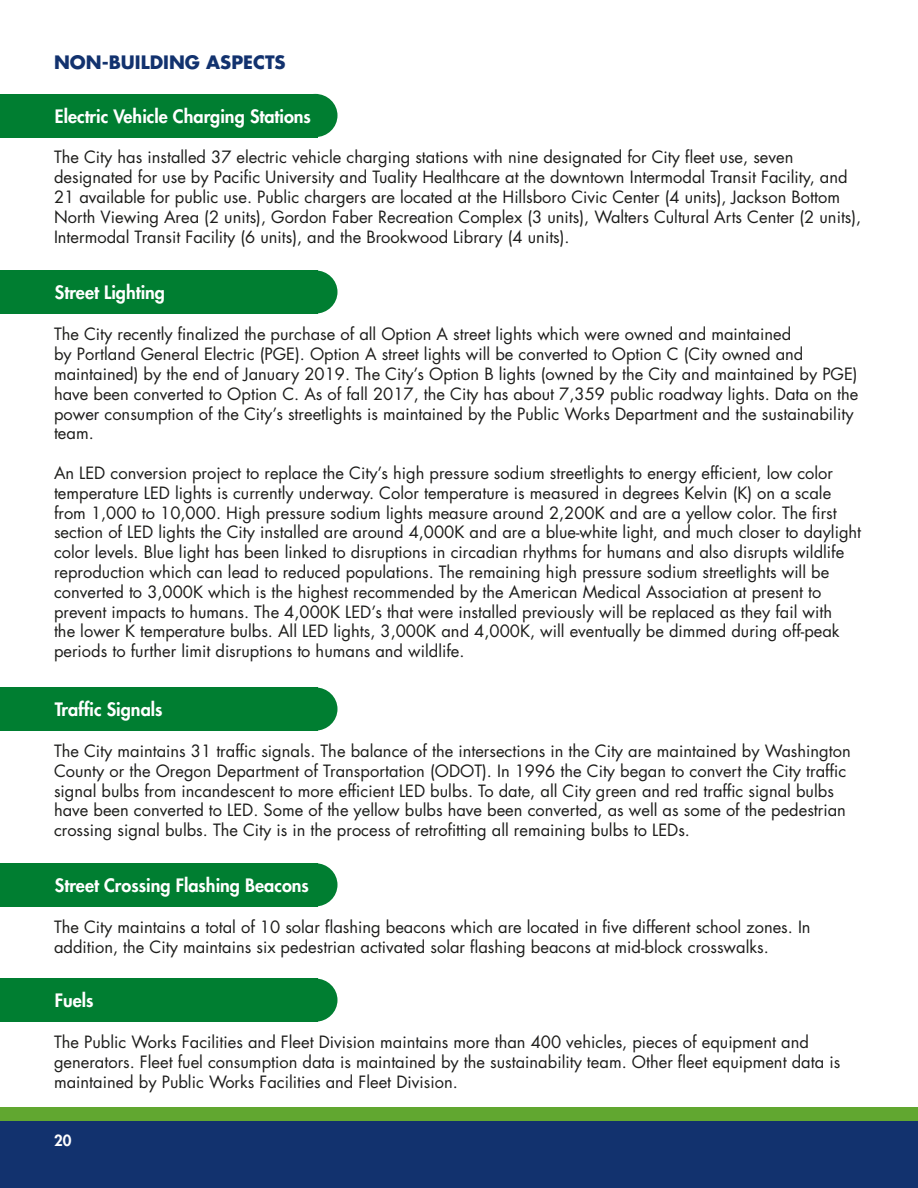
<style>
.page{position:relative;width:918px;height:1188px;background:#fff}
.page>*{position:absolute;margin:0;border:0;box-sizing:border-box;transform-origin:0 0}
.t1{font:800 18px "Futura Std";color:#fff}
.t2{font:700 18px "Futura Std";color:#12326e}
.t3{font:16.5px/19.8px "Futura Std";color:#1d1d1b}
.t4{font:800 15px "Futura Std";color:#fff}
</style>
<div class="page">
<div style="left:0;top:1107px;width:918px;height:57px;background:#61a730"></div>
<div style="left:0;top:1122px;width:918px;height:66px;background:#12326e"></div>
<div style="left:0;top:94px;width:318px;height:43px;background:#007e31"></div>
<div style="left:293px;top:94px;width:45px;height:43px;background:#007e31;border-radius:50%"></div>
<div style="left:0;top:270px;width:318px;height:44px;background:#007e31"></div>
<div style="left:293px;top:270px;width:45px;height:44px;background:#007e31;border-radius:50%"></div>
<div style="left:0;top:687px;width:318px;height:44px;background:#007e31"></div>
<div style="left:293px;top:687px;width:45px;height:44px;background:#007e31;border-radius:50%"></div>
<div style="left:0;top:863px;width:318px;height:43px;background:#007e31"></div>
<div style="left:293px;top:863px;width:45px;height:43px;background:#007e31;border-radius:50%"></div>
<div style="left:0;top:979px;width:318px;height:43px;background:#007e31"></div>
<div style="left:293px;top:979px;width:45px;height:43px;background:#007e31;border-radius:50%"></div>
<p class="t2" style="left:54px;top:50px;width:233px">NON-BUILDING ASPECTS</p>
<p class="t1" style="left:55px;top:105px;width:258px">Electric Vehicle Charging Stations</p>
<p class="t3" style="left:54px;top:148px;width:809px">The City has installed 37 electric vehicle charging stations with nine designated for City fleet use, seven designated for use by Pacific University and Tuality Healthcare at the downtown Intermodal Transit Facility, and 21 available for public use. Public chargers are located at the Hillsboro Civic Center (4 units), Jackson Bottom North Viewing Area (2 units), Gordon Faber Recreation Complex (3 units), Walters Cultural Arts Center (2 units), Intermodal Transit Facility (6 units), and the Brookwood Library (4 units).</p>
<p class="t1" style="left:55px;top:281px;width:112px">Street Lighting</p>
<p class="t3" style="left:54px;top:325px;width:806px">The City recently finalized the purchase of all Option A street lights which were owned and maintained<br>by Portland General Electric (PGE). Option A street lights will be converted to Option C (City owned and maintained) by the end of January 2019. The City’s Option B lights (owned by the City and maintained by PGE) have been converted to Option C. As of fall 2017, the City has about 7,359 public roadway lights. Data on the power consumption of the City’s streetlights is maintained by the Public Works Department and the sustainability team.</p>
<p class="t3" style="left:54px;top:463px;width:809px">An LED conversion project to replace the City’s high pressure sodium streetlights to energy efficient, low color temperature LED lights is currently underway. Color temperature is measured in degrees Kelvin (K) on a scale from 1,000 to 10,000. High pressure sodium lights measure around 2,200K and are a yellow color. The first section of LED lights the City installed are around 4,000K and are a blue-white light, and much closer to daylight color levels. Blue light has been linked to disruptions in circadian rhythms for humans and also disrupts wildlife reproduction which can lead to reduced populations. The remaining high pressure sodium streetlights will be converted to 3,000K which is the highest recommended by the American Medical Association at present to prevent impacts to humans. The 4,000K LED’s that were installed previously will be replaced as they fail with<br>the lower K temperature bulbs. All LED lights, 3,000K and 4,000K, will eventually be dimmed during off-peak periods to further limit disruptions to humans and wildlife.</p>
<p class="t1" style="left:55px;top:698px;width:109px">Traffic Signals</p>
<p class="t3" style="left:54px;top:741px;width:798px">The City maintains 31 traffic signals. The balance of the intersections in the City are maintained by Washington County or the Oregon Department of Transportation (ODOT). In 1996 the City began to convert the City traffic signal bulbs from incandescent to more efficient LED bulbs. To date, all City green and red traffic signal bulbs have been converted to LED. Some of the yellow bulbs have been converted, as well as some of the pedestrian crossing signal bulbs. The City is in the process of retrofitting all remaining bulbs to LEDs.</p>
<p class="t1" style="left:55px;top:874px;width:255px">Street Crossing Flashing Beacons</p>
<p class="t3" style="left:54px;top:917px;width:758px">The City maintains a total of 10 solar flashing beacons which are located in five different school zones. In addition, the City maintains six pedestrian activated solar flashing beacons at mid-block crosswalks.</p>
<p class="t1" style="left:55px;top:989px;width:40px">Fuels</p>
<p class="t3" style="left:54px;top:1032px;width:788px">The Public Works Facilities and Fleet Division maintains more than 400 vehicles, pieces of equipment and generators. Fleet fuel consumption data is maintained by the sustainability team. Other fleet equipment data is maintained by Public Works Facilities and Fleet Division.</p>
<p class="t4" style="left:54px;top:1131px;width:19px">20</p>
</div>
